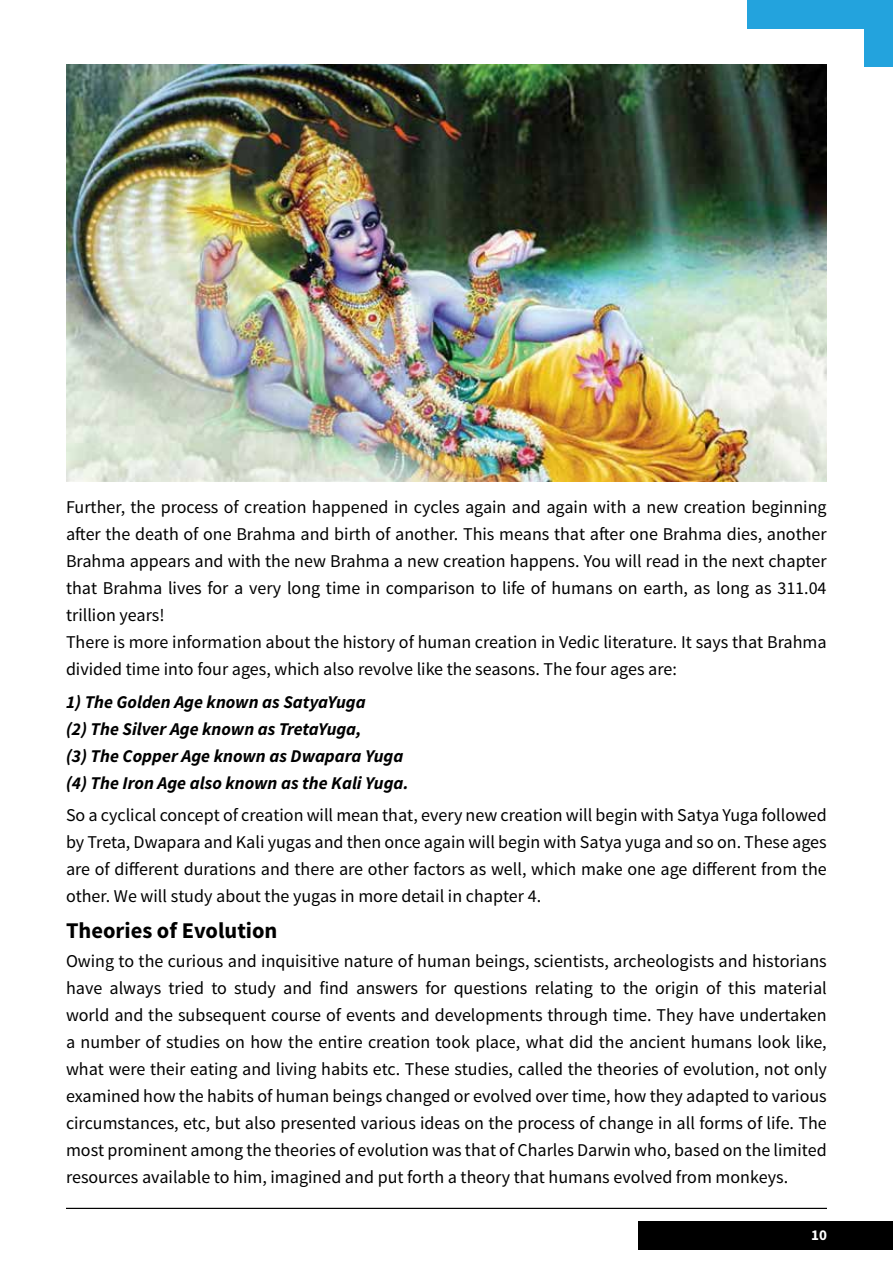
<style>
.page{position:relative;width:893px;height:1263px;background:#fff}
.page>*{position:absolute;margin:0;border:0;box-sizing:border-box;transform-origin:0 0}
.t1{font:700 22.5px "Source Sans Pro";color:#000}
.t2{font:18px/27px "Source Sans Pro";color:#000;text-align:justify}
.t3{font:italic 700 18px/27px "Source Sans Pro";color:#000}
.t4{font:700 15px "Source Sans Pro";color:#fff}
</style>
<div class="page">
<img style="left:66px;top:65px;width:761px;height:417px">
<div style="left:864px;top:0;width:29px;height:66px;background:#23a3dd"></div>
<div style="left:748px;top:0;width:116px;height:29px;background:#23a3dd"></div>
<div style="left:638px;top:1221px;width:255px;height:29px;background:#000"></div>
<hr style="left:66px;top:1208px;width:761px;height:1px;background:#000">
<p class="t2" style="left:66px;top:494px;width:762px;text-align:left">Further, the process of creation happened in cycles again and again with a new creation beginning after the death of one Brahma and birth of another. This means that after one Brahma dies, another Brahma appears and with the new Brahma a new creation happens. You will read in the next chapter that Brahma lives for a very long time in comparison to life of humans on earth, as long as 311.04 trillion years!<br>There is more information about the history of human creation in Vedic literature. It says that Brahma divided time into four ages, which also revolve like the seasons. The four ages are:</p>
<p class="t3" style="left:66px;top:688px;width:344px">1) The Golden Age known as SatyaYuga<br>(2) The Silver Age known as TretaYuga,<br>(3) The Copper Age known as Dwapara Yuga (4) The Iron Age also known as the Kali Yuga.</p>
<p class="t2" style="left:66px;top:802px;width:762px">So a cyclical concept of creation will mean that, every new creation will begin with Satya Yuga followed by Treta, Dwapara and Kali yugas and then once again will begin with Satya yuga and so on. These ages are of different durations and there are other factors as well, which make one age different from the other. We will study about the yugas in more detail in chapter 4.</p>
<p class="t1" style="left:66px;top:916px;width:213px">Theories of Evolution</p>
<p class="t2" style="left:66px;top:948px;width:762px">Owing to the curious and inquisitive nature of human beings, scientists, archeologists and historians have always tried to study and find answers for questions relating to the origin of this material world and the subsequent course of events and developments through time. They have undertaken a number of studies on how the entire creation took place, what did the ancient humans look like, what were their eating and living habits etc. These studies, called the theories of evolution, not only examined how the habits of human beings changed or evolved over time, how they adapted to various circumstances, etc, but also presented various ideas on the process of change in all forms of life. The most prominent among the theories of evolution was that of Charles Darwin who, based on the limited resources available to him, imagined and put forth a theory that humans evolved from monkeys.</p>
<p class="t4" style="left:811px;top:1225px;width:17px">10</p>
</div>
